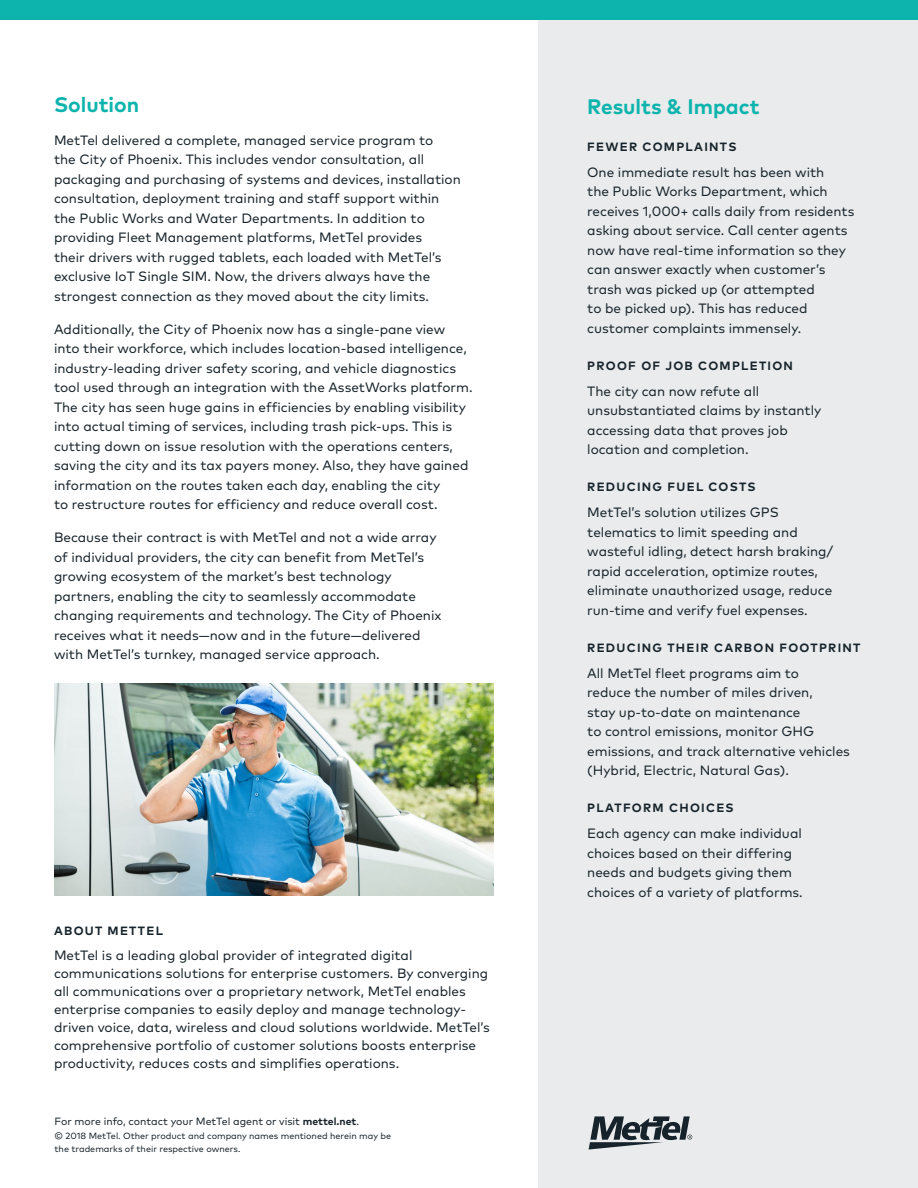
<style>
.page{position:relative;width:918px;height:1188px;background:#fff}
.page>*{position:absolute;margin:0;border:0;box-sizing:border-box;transform-origin:0 0}
.Medium_Headline{font:700 21px "Mark Pro";color:#0db4ad}
.Regular_Body_Copy{font:13.5px/19.5px "Mark Pro";color:#17232a}
.All_Caps{font:700 12px "Mark Pro";letter-spacing:.105em;color:#17232a}
.t1{font:10.5px "Mark Pro";color:#17232a}
.t2{font:9px/13.5px "Mark Pro";color:#17232a}
.s1{font-weight:700}
</style>
<div class="page">
<div style="left:538px;top:19px;width:380px;height:1169px;background:#e9ebec"></div>
<div style="left:0;top:0;width:918px;height:20px;background:#0db4ad"></div>
<svg style="left:589px;top:1116px;width:103px;height:34px"></svg>
<img style="left:54px;top:684px;width:440px;height:211px">
<p class="Medium_Headline" style="left:54px;top:88px;width:87px">Solution</p>
<p class="Regular_Body_Copy" style="left:54px;top:129px;width:408px">MetTel delivered a complete, managed service program to<br>the City of Phoenix. This includes vendor consultation, all packaging and purchasing of systems and devices, installation consultation, deployment training and staff support within the Public Works and Water Departments. In addition to providing Fleet Management platforms, MetTel provides<br>their drivers with rugged tablets, each loaded with MetTel’s exclusive IoT Single SIM. Now, the drivers always have the strongest connection as they moved about the city limits.</p>
<p class="Regular_Body_Copy" style="left:54px;top:318px;width:420px">Additionally, the City of Phoenix now has a single-pane view into their workforce, which includes location-based intelligence, industry-leading driver safety scoring, and vehicle diagnostics tool used through an integration with the AssetWorks platform.<br>The city has seen huge gains in efficiencies by enabling visibility into actual timing of services, including trash pick-ups. This is cutting down on issue resolution with the operations centers, saving the city and its tax payers money. Also, they have gained information on the routes taken each day, enabling the city<br>to restructure routes for efficiency and reduce overall cost.</p>
<p class="Regular_Body_Copy" style="left:54px;top:527px;width:389px">Because their contract is with MetTel and not a wide array of individual providers, the city can benefit from MetTel’s growing ecosystem of the market’s best technology partners, enabling the city to seamlessly accommodate changing requirements and technology. The City of Phoenix receives what it needs—now and in the future—delivered with MetTel’s turnkey, managed service approach.</p>
<p class="All_Caps" style="left:54px;top:922px;width:110px">ABOUT METTEL</p>
<p class="Regular_Body_Copy" style="left:54px;top:945px;width:437px;line-height:18px">MetTel is a leading global provider of integrated digital communications solutions for enterprise customers. By converging all communications over a proprietary network, MetTel enables enterprise companies to easily deploy and manage technology&shy;driven voice, data, wireless and cloud solutions worldwide. MetTel’s comprehensive portfolio of customer solutions boosts enterprise productivity, reduces costs and simplifies operations.</p>
<p class="t1" style="left:55px;top:1114px;width:306px">For more info, contact your MetTel agent or visit <span class="s1">mettel.net</span>.</p>
<p class="t2" style="left:55px;top:1128px;width:338px">© 2018 MetTel. Other product and company names mentioned herein may be the trademarks of their respective owners.</p>
<p class="Medium_Headline" style="left:587px;top:90px;width:174px">Results &amp; Impact</p>
<p class="All_Caps" style="left:587px;top:137px;width:151px">FEWER COMPLAINTS</p>
<p class="Regular_Body_Copy" style="left:587px;top:161px;width:269px">One immediate result has been with<br>the Public Works Department, which receives 1,000+ calls daily from residents asking about service. Call center agents now have real-time information so they can answer exactly when customer’s trash was picked up (or attempted<br>to be picked up). This has reduced customer complaints immensely.</p>
<p class="All_Caps" style="left:587px;top:356px;width:207px">PROOF OF JOB COMPLETION</p>
<p class="Regular_Body_Copy" style="left:587px;top:380px;width:236px">The city can now refute all unsubstantiated claims by instantly accessing data that proves job location and completion.</p>
<p class="All_Caps" style="left:587px;top:478px;width:170px">REDUCING FUEL COSTS</p>
<p class="Regular_Body_Copy" style="left:587px;top:502px;width:248px">MetTel’s solution utilizes GPS telematics to limit speeding and wasteful idling, detect harsh braking/ rapid acceleration, optimize routes, eliminate unauthorized usage, reduce run-time and verify fuel expenses.</p>
<p class="All_Caps" style="left:587px;top:638px;width:275px">REDUCING THEIR CARBON FOOTPRINT</p>
<p class="Regular_Body_Copy" style="left:587px;top:662px;width:264px">All MetTel fleet programs aim to<br>reduce the number of miles driven,<br>stay up-to-date on maintenance<br>to control emissions, monitor GHG emissions, and track alternative vehicles (Hybrid, Electric, Natural Gas).</p>
<p class="All_Caps" style="left:587px;top:799px;width:148px">PLATFORM CHOICES</p>
<p class="Regular_Body_Copy" style="left:587px;top:823px;width:217px">Each agency can make individual choices based on their differing needs and budgets giving them choices of a variety of platforms.</p>
</div>
